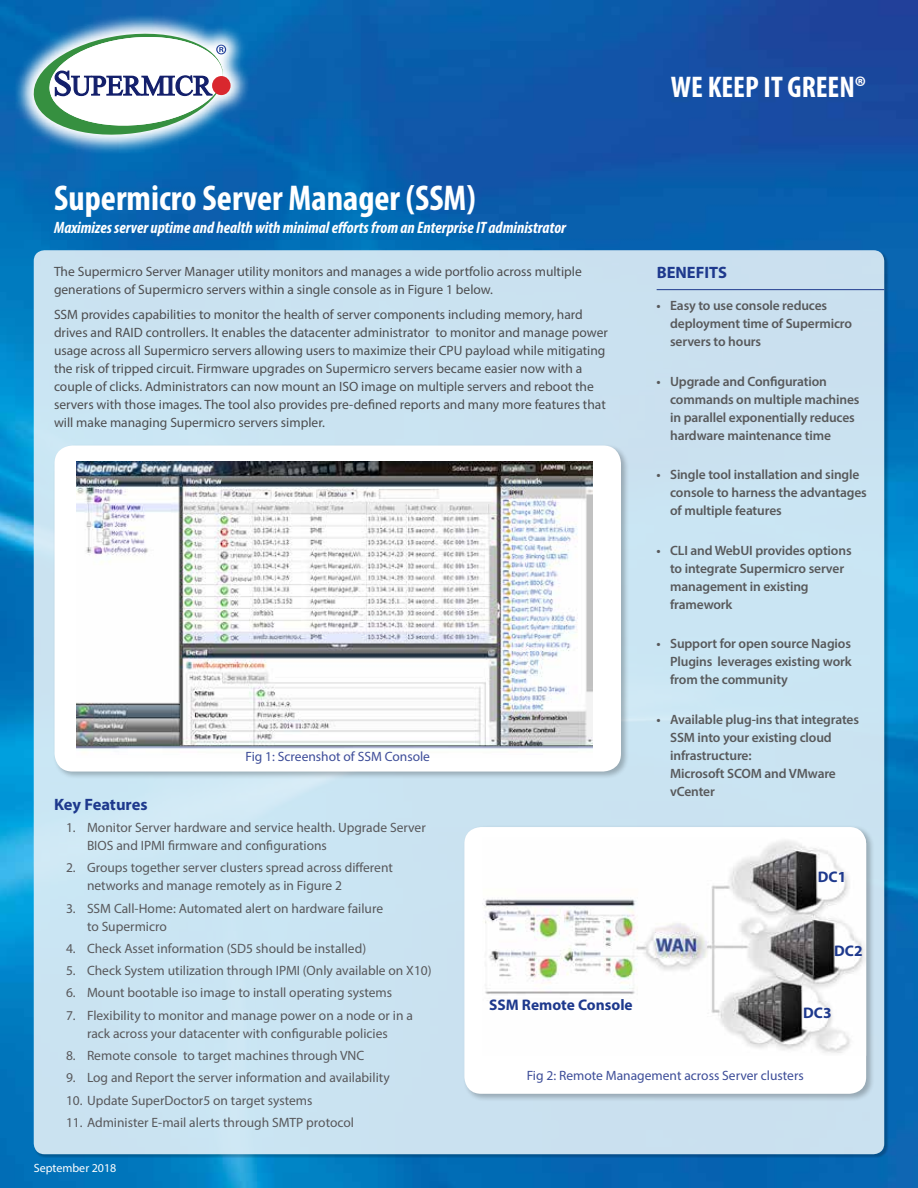
<style>
.page{position:relative;width:918px;height:1188px;background:#fff}
.page>*{position:absolute;margin:0;border:0;box-sizing:border-box;transform-origin:0 0}
.t1{font:700 condensed 36px "Myriad Pro";color:#fff}
.t2{font:700 condensed 30px "Myriad Pro";color:#fff}
.t3{font:italic 700 condensed 16.5px "Myriad Pro";color:#fff}
.t4{font:700 16.5px "Myriad Pro";color:#1e398d}
.t5{font:700 15.45px "Myriad Pro";color:#1e398d}
.t6{font:13.5px/18px "Myriad Pro";color:#4d4d4f}
.t7{font:13.5px/18px "Myriad Pro";color:#58585b}
.t8{font:600 13.5px/18px "Myriad Pro";letter-spacing:-.01em;color:#58595b}
.t9{font:13.5px "Myriad Pro";color:#3d4d98}
.t10{font:12px "Myriad Pro";color:#fff}
</style>
<div class="page">
<img style="left:0;top:0;width:918px;height:1188px">
<div style="left:34px;top:250px;width:850px;height:904px;background:#cae3f1;border-radius:11px"></div>
<div style="left:53px;top:444px;width:577px;height:335px;background:#000;opacity:.25"></div>
<div style="left:55px;top:446px;width:566px;height:326px;background:#fff;border-radius:18px"></div>
<hr style="left:657px;top:289px;width:227px;height:1px;background:#1e398d">
<svg style="left:13px;top:13px;width:238px;height:143px;background:#2d7fbf"></svg>
<svg style="left:212px;top:76px;width:19px;height:19px"></svg>
<svg style="left:34px;top:34px;width:193px;height:101px"></svg>
<img style="left:76px;top:461px;width:516px;height:292px">
<div style="left:463px;top:825px;width:412px;height:277px;background:#000;opacity:.25"></div>
<div style="left:464px;top:827px;width:402px;height:267px;background:#fff;border-radius:17px"></div>
<img style="left:484px;top:837px;width:382px;height:216px">
<h1 class="t1" style="left:54px;top:178px;width:423px">Supermicro Server Manager (SSM)</h1>
<p class="t3" style="left:54px;top:219px;width:514px">Maximizes server uptime and health with minimal efforts from an Enterprise IT administrator</p>
<p class="t6" style="left:54px;top:262px;width:529px">The Supermicro Server Manager utility monitors and manages a wide portfolio across multiple generations of Supermicro servers within a single console as in Figure 1 below.</p>
<p class="t6" style="left:54px;top:305px;width:555px">SSM provides capabilities to monitor the health of server components including memory, hard drives and RAID controllers. It enables the datacenter administrator to monitor and manage power usage across all Supermicro servers allowing users to maximize their CPU payload while mitigating the risk of tripped circuit. Firmware upgrades on Supermicro servers became easier now with a couple of clicks. Administrators can now mount an ISO image on multiple servers and reboot the servers with those images. The tool also provides pre-defined reports and many more features that will make managing Supermicro servers simpler.</p>
<p class="t9" style="left:245px;top:748px;width:186px">Fig 1: Screenshot of SSM Console</p>
<h2 class="t2" style="left:671px;top:70px;width:197px">WE KEEP IT GREEN®</h2>
<p class="t4" style="left:657px;top:262px;width:72px">BENEFITS</p>
<p class="t8" style="left:670px;top:296px;width:183px;text-indent:-14px">• Easy to use console reduces deployment time of Supermicro servers to hours</p>
<p class="t8" style="left:670px;top:372px;width:191px;text-indent:-14px">• Upgrade and Configuration commands on multiple machines in parallel exponentially reduces hardware maintenance time</p>
<p class="t8" style="left:670px;top:465px;width:198px;text-indent:-14px">• Single tool installation and single console to harness the advantages of multiple features</p>
<p class="t8" style="left:670px;top:541px;width:183px;text-indent:-14px">• CLI and WebUI provides options to integrate Supermicro server management in existing framework</p>
<p class="t8" style="left:670px;top:634px;width:183px;text-align:justify;text-indent:-14px">• Support for open source Nagios Plugins leverages existing work from the community</p>
<p class="t8" style="left:670px;top:710px;width:190px;text-indent:-14px">• Available plug-ins that integrates<br>SSM into your existing cloud infrastructure:<br>Microsoft SCOM and VMware vCenter</p>
<p class="t4" style="left:54px;top:793px;width:95px">Key Features</p>
<p class="t7" style="left:87px;top:818px;width:340px;text-indent:-21px">1. Monitor Server hardware and service health. Upgrade Server<br>BIOS and IPMI firmware and configurations</p>
<p class="t7" style="left:87px;top:858px;width:307px;text-indent:-21px">2. Groups together server clusters spread across different networks and manage remotely as in Figure 2</p>
<p class="t7" style="left:87px;top:899px;width:298px;text-indent:-21px">3. SSM Call-Home: Automated alert on hardware failure to Supermicro</p>
<p class="t7" style="left:66px;top:939px;width:302px">4. Check Asset information (SD5 should be installed)</p>
<p class="t7" style="left:66px;top:961px;width:367px">5. Check System utilization through IPMI (Only available on X10)</p>
<p class="t7" style="left:66px;top:984px;width:328px">6. Mount bootable iso image to install operating systems</p>
<p class="t7" style="left:66px;top:1006px;width:348px;text-align:center">7. Flexibility to monitor and manage power on a node or in a rack across your datacenter with configurable policies</p>
<p class="t7" style="left:66px;top:1046px;width:300px">8. Remote console to target machines through VNC</p>
<p class="t7" style="left:66px;top:1069px;width:325px">9. Log and Report the server information and availability</p>
<p class="t7" style="left:66px;top:1091px;width:248px">10. Update SuperDoctor5 on target systems</p>
<p class="t7" style="left:66px;top:1113px;width:290px">11. Administer E-mail alerts through SMTP protocol</p>
<p class="t10" style="left:34px;top:1161px;width:84px">September 2018</p>
<p class="t5" style="left:818px;top:867px;width:30px">DC1</p>
<p class="t5" style="left:489px;top:995px;width:145px">SSM Remote Console</p>
<p class="t5" style="left:834px;top:941px;width:30px">DC2</p>
<p class="t5" style="left:803px;top:1003px;width:30px">DC3</p>
<p class="t9" style="left:527px;top:1068px;width:279px">Fig 2: Remote Management across Server clusters</p>
</div>
